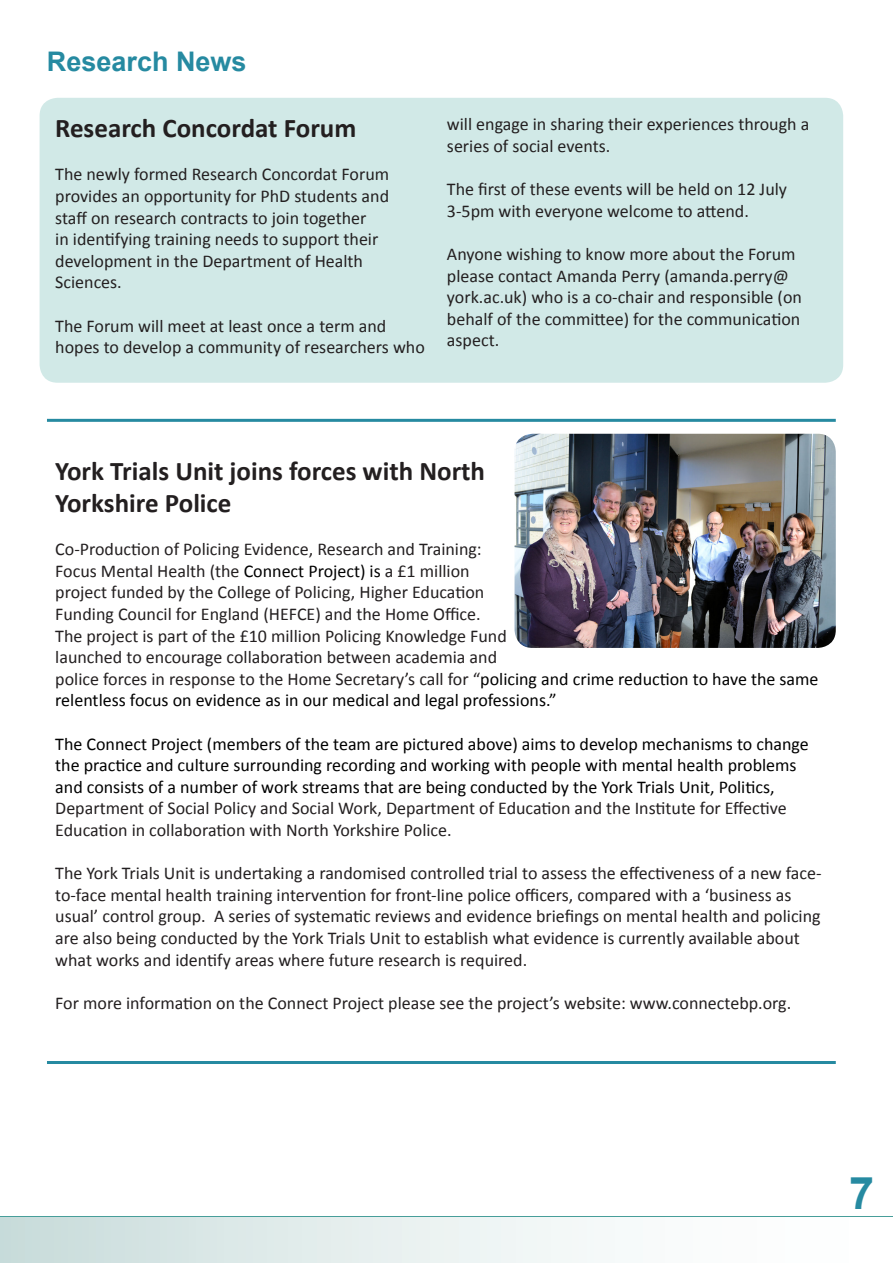
<style>
.page{position:relative;width:893px;height:1263px;background:#fff}
.page>*{position:absolute;margin:0;border:0;box-sizing:border-box;transform-origin:0 0}
.t1{font:700 45px "Arial";color:#268aa1}
.t2{font:700 27px/32.4px "Calibri";color:#231f20}
.Section_Headers{font:700 27px "Arial";color:#268aa1}
.t3{font:18px/21.6px "Calibri";color:#231f20}
.t4{font:18px/21.6px "Calibri";color:#000}
.s1{color:#000}
.s2{color:#231f20}
</style>
<div class="page">
<div style="left:0;top:1216px;width:893px;height:5px;background:#479e9a"></div>
<div style="left:0;top:1217px;width:893px;height:46px;background:linear-gradient(to right,#ccdedd,#fff)"></div>
<hr style="left:47px;top:419px;width:789px;height:3px;background:#268aa1">
<div style="left:40px;top:98px;width:803px;height:285px;background:#d1e9e7;border-radius:18px"></div>
<img style="left:514px;top:434px;width:322px;height:214px">
<hr style="left:47px;top:1061px;width:789px;height:3px;background:#268aa1">
<p class="Section_Headers" style="left:47px;top:43px;width:201px">Research News</p>
<p class="t2" style="left:55px;top:112px;width:303px">Research Concordat Forum</p>
<p class="t3" style="left:55px;top:164px;width:335px">The newly formed Research Concordat Forum provides an opportunity for PhD students and staff on research contracts to join together<br>in identifying training needs to support their development in the Department of Health Sciences.</p>
<p class="t3" style="left:55px;top:315px;width:371px">The Forum will meet at least once a term and hopes to develop a community of researchers who</p>
<p class="t3" style="left:447px;top:114px;width:364px">will engage in sharing their experiences through a series of social events.</p>
<p class="t3" style="left:447px;top:179px;width:342px">The first of these events will be held on 12 July<br>3-5pm with everyone welcome to attend.</p>
<p class="t3" style="left:447px;top:243px;width:357px">Anyone wishing to know more about the Forum please contact Amanda Perry (amanda.perry@ york.ac.uk) who is a co-chair and responsible (on behalf of the committee) for the communication aspect.</p>
<p class="t2" style="left:55px;top:454px;width:431px">York Trials Unit joins forces with North<br>Yorkshire Police</p>
<p class="t3" style="left:55px;top:538px;width:765px">Co-Production of Policing Evidence, Research and Training:<br>Focus Mental Health (the <span class="s1">Connect Project) is</span> a £1 million<br>project funded by the College of Policing, Higher Education<br>Funding Council for England (HEFCE) and the Home Office.<br>The project is part of the £10 million Policing Knowledge Fund<br>launched to encourage collaboration between academia and<br>police forces in response to the Home Secretary’s call for “<span class="s1">policing and crime reduction to have the same relentless focus on evidence as in our medical and legal professions.”</span></p>
<p class="t4" style="left:55px;top:733px;width:755px">The Connect Project (members of the team are pictured above) aims to develop mechanisms to change the practice and culture surrounding recording and working with people with mental health problems and consists of a number of work streams that are being conducted by the York Trials Unit, Politics, <span class="s2">Department of Social Policy and Social Work, Department of Education and the Institute for Effective Education in collaboration with North Yorkshire Police.</span></p>
<p class="t3" style="left:55px;top:862px;width:768px">The York Trials Unit is undertaking a randomised controlled trial to assess the effectiveness of a new face&shy;to-face mental health training intervention for front-line police officers, compared with a ‘business as usual’ control group. A series of systematic reviews and evidence briefings on mental health and policing are also being conducted by the York Trials Unit to establish what evidence is currently available about what works and identify areas where future research is required.</p>
<p class="t3" style="left:55px;top:992px;width:737px">For more information on the Connect Project please see the project’s website: www.connectebp.org.</p>
<h1 class="t1" style="left:849px;top:1163px;width:27px">7</h1>
</div>
